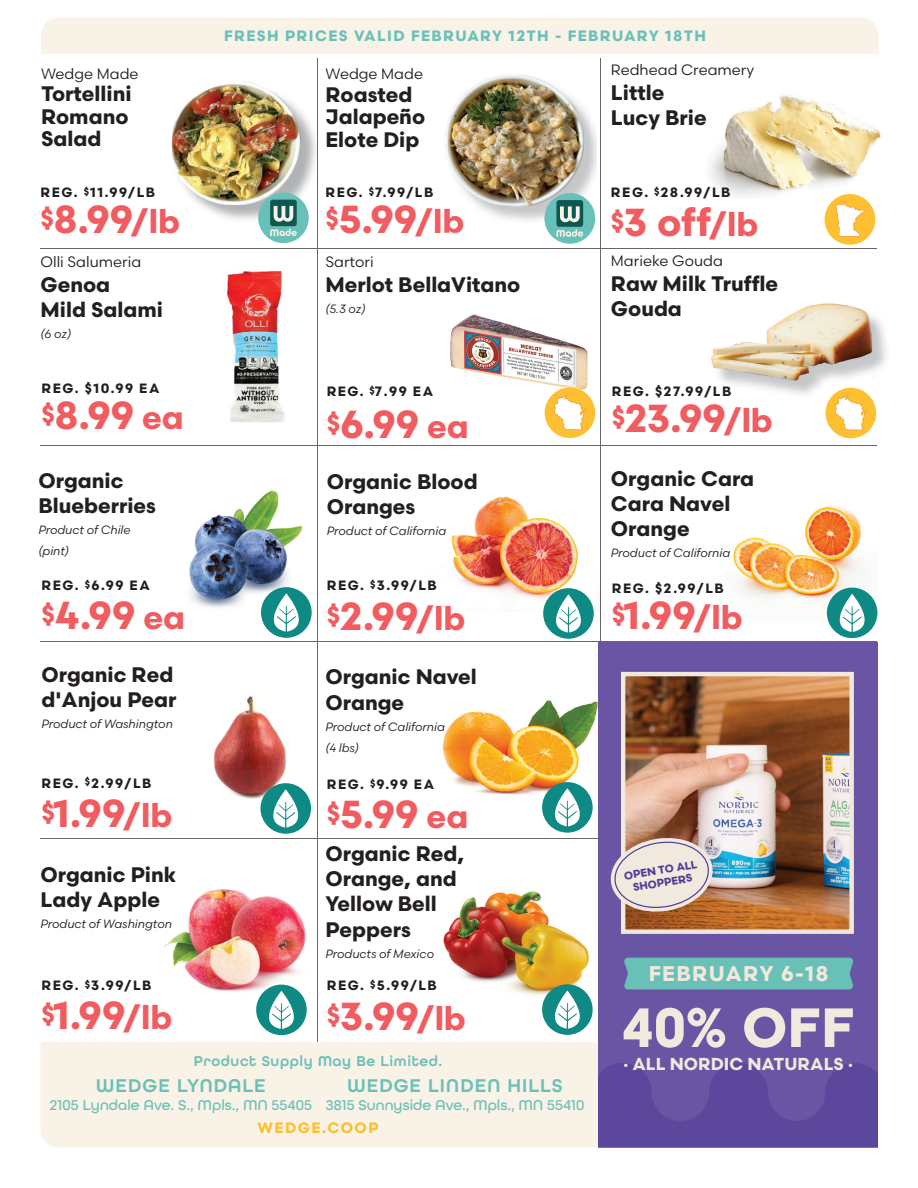
<style>
.page{position:relative;width:918px;height:1188px;background:#fff}
.page>*{position:absolute;margin:0;border:0;box-sizing:border-box;transform-origin:0 0}
.t1{font:700 58.95px "All Round Gothic";color:#f1e8de}
.t2{font:700 39px "Scandia";color:#f05c60}
.t3{font:700 21.3px "Scandia";letter-spacing:.06em;color:#f1e8de}
.t4{font:700 21px/25.2px "Scandia";color:#231f20}
.t5{font:600 19.5px "All Round Gothic";letter-spacing:.055em;color:#69c0b8}
.t6{font:700 17.25px "Scandia";color:#f1e8de}
.t7{font:15px "Scandia";color:#231f20}
.t8{font:500 15px "All Round Gothic";letter-spacing:.005em;color:#69c0b8}
.t9{font:700 15px "Scandia";letter-spacing:.09em;color:#69c0b8}
.t10{font:600 15px "All Round Gothic";letter-spacing:.04em;color:#69c0b8}
.t11{font:700 15px "Scandia";letter-spacing:.09em;color:#febf31}
.t12{font:700 13.5px "Scandia";letter-spacing:.115em;color:#231f20}
.t13{font:italic 12px/21px "Scandia";color:#231f20}
.t14{font:700 10.95px/12.6px "Scandia";color:#4e3b98;text-align:center}
.s1{font-size:33px}
</style>
<div class="page">
<img style="left:709px;top:95px;width:172px;height:103px">
<img style="left:199px;top:111px;width:117px;height:109px">
<img style="left:172px;top:83px;width:128px;height:121px">
<img style="left:164px;top:889px;width:142px;height:103px">
<img style="left:450px;top:314px;width:146px;height:117px">
<img style="left:227px;top:271px;width:58px;height:151px">
<img style="left:451px;top:480px;width:150px;height:132px">
<img style="left:733px;top:506px;width:145px;height:111px">
<img style="left:442px;top:690px;width:157px;height:109px">
<img style="left:752px;top:315px;width:134px;height:83px">
<img style="left:790px;top:303px;width:80px;height:12px">
<img style="left:711px;top:341px;width:41px;height:45px">
<img style="left:825px;top:398px;width:49px;height:19px">
<img style="left:213px;top:696px;width:89px;height:103px">
<div style="left:41px;top:18px;width:838px;height:36px;background:#f9f2e6"></div>
<hr style="left:317px;top:58px;width:1px;height:984px;background:#67676a">
<hr style="left:601px;top:58px;width:1px;height:1090px;background:#67676a">
<hr style="left:40px;top:445px;width:838px;height:1px;background:#67676a">
<hr style="left:40px;top:838px;width:561px;height:1px;background:#67676a">
<hr style="left:40px;top:248px;width:838px;height:1px;background:#67676a">
<div style="left:40px;top:1042px;width:559px;height:106px;background:#f9f2e6"></div>
<hr style="left:40px;top:641px;width:838px;height:1px;background:#67676a">
<img style="left:189px;top:490px;width:114px;height:118px">
<img style="left:443px;top:877px;width:156px;height:122px">
<div style="left:599px;top:642px;width:279px;height:505px;background:#6955a3"></div>
<hr style="left:599px;top:1147px;width:279px;height:1px;background:#9789c1">
<svg style="left:599px;top:1063px;width:279px;height:84px"></svg>
<div style="left:624px;top:958px;width:229px;height:31px;background:#68c0b7"></div>
<img style="left:626px;top:677px;width:223px;height:252px">
<div style="left:621px;top:672px;width:233px;height:262px;border:4px solid #f0e8dd"></div>
<svg style="left:610px;top:834px;width:106px;height:81px;background:#d1bdb8"></svg>
<img style="left:442px;top:52px;width:148px;height:173px">
<img style="left:442px;top:208px;width:21px;height:25px">
<img style="left:448px;top:208px;width:15px;height:17px">
<div style="left:261px;top:587px;width:51px;height:51px;background:#0e8983;border-radius:50%"></div>
<svg style="left:261px;top:593px;width:51px;height:39px"></svg>
<div style="left:544px;top:193px;width:51px;height:51px;background:#68c1b8;border-radius:50%"></div>
<div style="left:556px;top:200px;width:27px;height:27px;background:#10584f;border-radius:3px"></div>
<svg style="left:560px;top:206px;width:20px;height:16px"></svg>
<svg style="left:556px;top:229px;width:27px;height:8px"></svg>
<div style="left:543px;top:588px;width:51px;height:51px;background:#0e8983;border-radius:50%"></div>
<svg style="left:543px;top:594px;width:51px;height:39px"></svg>
<div style="left:260px;top:783px;width:51px;height:51px;background:#0e8983;border-radius:50%"></div>
<svg style="left:260px;top:789px;width:51px;height:39px"></svg>
<div style="left:825px;top:194px;width:50px;height:51px;background:#febf31;border-radius:50%"></div>
<svg style="left:835px;top:202px;width:32px;height:35px"></svg>
<div style="left:826px;top:388px;width:50px;height:50px;background:#febf31;border-radius:50%"></div>
<svg style="left:834px;top:395px;width:33px;height:36px"></svg>
<div style="left:542px;top:782px;width:51px;height:51px;background:#0e8983;border-radius:50%"></div>
<svg style="left:542px;top:788px;width:51px;height:38px"></svg>
<div style="left:545px;top:388px;width:50px;height:50px;background:#febf31;border-radius:50%"></div>
<svg style="left:554px;top:395px;width:32px;height:35px"></svg>
<div style="left:258px;top:193px;width:51px;height:50px;background:#68c1b8;border-radius:50%"></div>
<div style="left:270px;top:200px;width:27px;height:26px;background:#10584f;border-radius:3px"></div>
<svg style="left:274px;top:206px;width:19px;height:16px"></svg>
<svg style="left:270px;top:229px;width:27px;height:7px"></svg>
<div style="left:542px;top:984px;width:51px;height:51px;background:#0e8983;border-radius:50%"></div>
<svg style="left:542px;top:991px;width:51px;height:38px"></svg>
<div style="left:256px;top:985px;width:51px;height:50px;background:#0e8983;border-radius:50%"></div>
<svg style="left:256px;top:991px;width:51px;height:38px"></svg>
<div style="left:827px;top:588px;width:50px;height:50px;background:#0e8983;border-radius:50%"></div>
<svg style="left:827px;top:594px;width:50px;height:38px"></svg>
<p class="t7" style="left:41px;top:64px;width:99px">Wedge Made</p>
<p class="t4" style="left:41px;top:82px;width:92px;line-height:22.5px">Tortellini<br>Romano<br>Salad</p>
<p class="t12" style="left:40px;top:184px;width:116px">REG. <sup>$</sup>11.99/LB</p>
<h2 class="t2" style="left:40px;top:195px;width:141px"><sup>$</sup>8.99<span class="s1">/lb</span></h2>
<p class="t7" style="left:40px;top:252px;width:102px">Olli Salumeria</p>
<p class="t4" style="left:40px;top:272px;width:124px">Genoa<br>Mild Salami</p>
<p class="t13" style="left:40px;top:323px;width:32px">(6 oz)</p>
<p class="t9" style="left:224px;top:26px;width:483px">FRESH PRICES VALID FEBRUARY 12TH - FEBRUARY 18TH</p>
<p class="t7" style="left:326px;top:64px;width:99px">Wedge Made</p>
<p class="t4" style="left:326px;top:83px;width:101px;line-height:22.5px">Roasted<br>Jalapeño<br>Elote Dip</p>
<p class="t12" style="left:326px;top:184px;width:109px">REG. <sup>$</sup>7.99/LB</p>
<h2 class="t2" style="left:326px;top:195px;width:140px"><sup>$</sup>5.99<span class="s1">/lb</span></h2>
<p class="t7" style="left:326px;top:252px;width:50px">Sartori</p>
<p class="t4" style="left:326px;top:272px;width:196px">Merlot BellaVitano</p>
<p class="t13" style="left:326px;top:298px;width:42px">(5.3 oz)</p>
<p class="t7" style="left:611px;top:60px;width:145px">Redhead Creamery</p>
<p class="t4" style="left:611px;top:80px;width:97px">Little<br>Lucy Brie</p>
<p class="t12" style="left:611px;top:184px;width:121px">REG. <sup>$</sup>28.99/LB</p>
<h2 class="t2" style="left:611px;top:198px;width:149px"><sup>$</sup>3 off<span class="s1">/lb</span></h2>
<p class="t7" style="left:611px;top:251px;width:114px">Marieke Gouda</p>
<p class="t4" style="left:611px;top:270px;width:169px">Raw Milk Truffle<br>Gouda</p>
<p class="t12" style="left:41px;top:380px;width:120px">REG. $10.99 EA</p>
<h2 class="t2" style="left:41px;top:391px;width:144px"><sup>$</sup>8.99 <span class="s1">ea</span></h2>
<p class="t12" style="left:327px;top:383px;width:108px">REG. <sup>$</sup>7.99 EA</p>
<h2 class="t2" style="left:327px;top:399px;width:144px"><sup>$</sup>6.99 <span class="s1">ea</span></h2>
<p class="t4" style="left:38px;top:468px;width:119px">Organic<br>Blueberries</p>
<p class="t13" style="left:38px;top:520px;width:94px">Product of Chile (pint)</p>
<p class="t12" style="left:41px;top:577px;width:110px">REG. <sup>$</sup>6.99 EA</p>
<h2 class="t2" style="left:41px;top:591px;width:145px"><sup>$</sup>4.99 <span class="s1">ea</span></h2>
<p class="t4" style="left:327px;top:469px;width:152px">Organic Blood<br>Oranges</p>
<p class="t13" style="left:327px;top:520px;width:121px">Product of California</p>
<p class="t12" style="left:327px;top:577px;width:112px">REG. <sup>$</sup>3.99/LB</p>
<h2 class="t2" style="left:327px;top:591px;width:140px"><sup>$</sup>2.99<span class="s1">/lb</span></h2>
<p class="t4" style="left:41px;top:661px;width:136px">Organic Red d'Anjou Pear</p>
<p class="t13" style="left:41px;top:713px;width:133px">Product of Washington</p>
<p class="t12" style="left:41px;top:774px;width:111px">REG. <sup>$</sup>2.99/LB</p>
<h2 class="t2" style="left:41px;top:789px;width:132px"><sup>$</sup>1.99<span class="s1">/lb</span></h2>
<p class="t4" style="left:40px;top:861px;width:137px">Organic Pink<br>Lady Apple</p>
<p class="t13" style="left:40px;top:913px;width:133px">Product of Washington</p>
<p class="t12" style="left:41px;top:977px;width:112px">REG. <sup>$</sup>3.99/LB</p>
<h2 class="t2" style="left:41px;top:991px;width:132px"><sup>$</sup>1.99<span class="s1">/lb</span></h2>
<p class="t4" style="left:326px;top:664px;width:153px">Organic Navel<br>Orange</p>
<p class="t13" style="left:326px;top:716px;width:121px">Product of California (4 lbs)</p>
<p class="t12" style="left:327px;top:776px;width:109px">REG. <sup>$</sup>9.99 EA</p>
<h2 class="t2" style="left:327px;top:790px;width:143px"><sup>$</sup>5.99 <span class="s1">ea</span></h2>
<p class="t4" style="left:326px;top:841px;width:140px">Organic Red,<br>Orange, and<br>Yellow Bell<br>Peppers</p>
<p class="t13" style="left:326px;top:943px;width:110px">Products of Mexico</p>
<p class="t12" style="left:327px;top:977px;width:112px">REG. <sup>$</sup>5.99/LB</p>
<h2 class="t2" style="left:327px;top:991px;width:141px"><sup>$</sup>3.99<span class="s1">/lb</span></h2>
<p class="t10" style="left:194px;top:1052px;width:250px">Product Supply May Be Limited.</p>
<p class="t12" style="left:612px;top:383px;width:121px">REG. $27.99/LB</p>
<h2 class="t2" style="left:612px;top:394px;width:163px"><sup>$</sup>23.99<span class="s1">/lb</span></h2>
<p class="t4" style="left:611px;top:466px;width:145px">Organic Cara<br>Cara Navel<br>Orange</p>
<p class="t13" style="left:611px;top:543px;width:121px">Product of California</p>
<p class="t12" style="left:612px;top:580px;width:113px">REG. $2.99/LB</p>
<h2 class="t2" style="left:612px;top:591px;width:132px"><sup>$</sup>1.99<span class="s1">/lb</span></h2>
<p class="t14" style="left:623px;top:870px;width:75px;rotate:-10deg">OPEN TO ALL<br>SHOPPERS</p>
<p class="t3" style="left:649px;top:961px;width:181px">FEBRUARY 6-18</p>
<h1 class="t1" style="left:622px;top:992px;width:234px">40% OFF</h1>
<p class="t6" style="left:623px;top:1053px;width:231px">· ALL NORDIC NATURALS ·</p>
<p class="t5" style="left:96px;top:1074px;width:171px">WEDGE LYNDALE</p>
<p class="t8" style="left:50px;top:1096px;width:264px">2105 Lyndale Ave. S., Mpls., MN 55405</p>
<p class="t5" style="left:347px;top:1074px;width:217px">WEDGE LINDEN HILLS</p>
<p class="t8" style="left:326px;top:1096px;width:260px">3815 Sunnyside Ave., Mpls., MN 55410</p>
<p class="t11" style="left:257px;top:1119px;width:123px">WEDGE.COOP</p>
</div>
